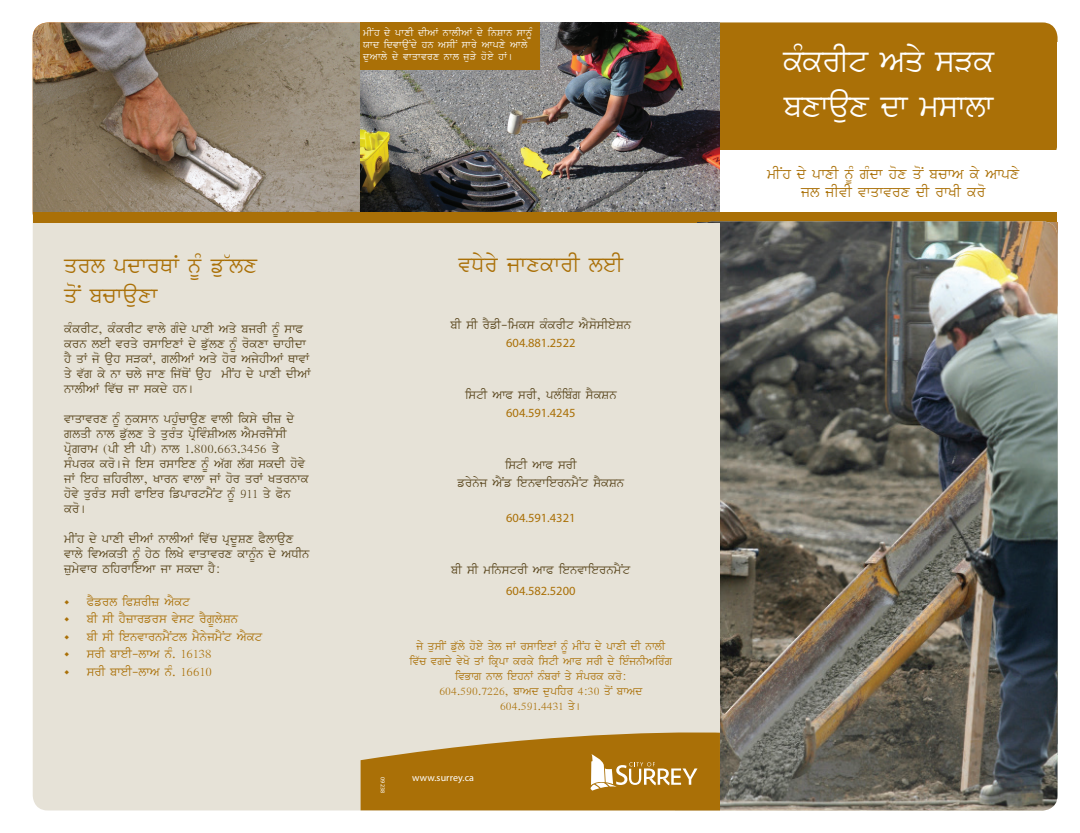
<style>
.page{position:relative;width:1080px;height:833px;background:#fff}
.page>*{position:absolute;margin:0;border:0;box-sizing:border-box;transform-origin:0 0}
.t1{font:32.5px/45px "Anmol Lipi";letter-spacing:-.025em;color:#fff}
.t2{font:22.5px/30px "Anmol Lipi";color:#aa7007}
.t3{font:15px/18px "Anmol Lipi";color:#aa7007;text-align:center}
.t4{font:12.5px/15px "Anmol Lipi";color:#564218}
.t5{font:12.5px "Anmol Lipi";color:#aa7007}
.t6{font:12.5px "Myriad Pro";color:#aa7007}
.t7{font:11.25px/15px "Anmol Lipi";color:#aa7007;text-align:center}
.t8{font:10px/12px "Anmol Lipi";letter-spacing:.025em;color:#fff;text-align:justify}
.t9{font:10px "Myriad Pro";letter-spacing:.01em;color:#fff}
.t10{font:6px "Myriad Pro";letter-spacing:.04em;color:#fff}
</style>
<div class="page">
<div style="left:33px;top:22px;width:1024px;height:788px;background:#e6e2d7;border-radius:15px"></div>
<div style="left:698px;top:22px;width:360px;height:136px;background:#aa7007;border-radius:15px"></div>
<img style="left:33px;top:22px;width:327px;height:190px">
<div style="left:360px;top:150px;width:720px;height:64px;background:#fff"></div>
<img style="left:360px;top:22px;width:360px;height:190px">
<div style="left:33px;top:212px;width:1047px;height:10px;background:#aa7007"></div>
<div style="left:1058px;top:43px;width:22px;height:789px;background:#fff"></div>
<svg style="left:924px;top:810px;width:122px;height:1px"></svg>
<img style="left:709px;top:221px;width:349px;height:589px">
<div style="left:675px;top:222px;width:45px;height:588px;background:#e6e2d7"></div>
<svg style="left:361px;top:732px;width:359px;height:78px;background:#b48329"></svg>
<div style="left:360px;top:22px;width:179px;height:48px;background:#aa7007"></div>
<p class="t8" style="left:363px;top:27px;width:171px">MINH DYPWXI DIAW NWLIAW DYINSWN SWNUM XWD IDVWAUNDYHN ASIN SWRYAWPXYAWLY DUAWLYDYVWQWVRX NWL JUVYHOEYHW[</p>
<h2 class="t2" style="left:64px;top:251px;width:194px">QRL PDWRQW NUM FU~LX<br>QON BCWAUXW</h2>
<p class="t4" style="left:64px;top:322px;width:248px">KMKRIT, KMKRIT VWLYGMDYPWXI AQYBJRI NUM SWP KRN LEI VRQYRSWIEXW DYFU`LX NUM ROKXW CWHIDW HYQW JO AUH SVKW, GLIAW AQYHOR AJYHIAW QWVW QYV`G KYNW CLYJWX IJ`QON AUH MINH DYPWXI DIAW NWLIAW IV`C JW SKDYHN[</p>
<p class="t4" style="left:64px;top:412px;width:249px">VWQWVRX NUM NUKSWN PHUMCWAUX VWLI IKSYCIZ DY GLQI NWL FU`LX QYQURMQ PROIVMSIAL AYMRJYNSI PROGRWM (PI EI PI) NWL 1.800.663.3456 QY SMPRK KRO[JYIES RSWIEX NUM A`G L`G SKDI HOVY JW IEH ZIHRILW, KWRN VWLW JW HOR QRW KQRNWK HOVYQURMQ SRI PWIER IFPWRTMYNT NUM 911 QYPON KRO[</p>
<p class="t4" style="left:64px;top:532px;width:247px">MINH DYPWXI DIAW NWLIAW IV`C PRDUSX PYLWAUX<br>VWLYIVAKQI NUM HYT ILKYVWQWVRX KWNUMN DYADIN<br>ZUMYVWR TIHRWIEAW JW SKDW HY:</p>
<p class="t5" style="left:64px;top:594px;width:127px">• PYFRL IPSRIZ AYKT</p>
<p class="t5" style="left:64px;top:611px;width:175px">• BI SI HYZWRFRS VYST RYGULYSN</p>
<p class="t5" style="left:64px;top:629px;width:199px">• BI SI IENVWRNMYNTL MYNYJMYNT AYKT</p>
<p class="t5" style="left:64px;top:646px;width:149px">• SRI BWEI-LWA NM. 16138</p>
<p class="t5" style="left:64px;top:664px;width:149px">• SRI BWEI-LWA NM. 16610</p>
<h2 class="t2" style="left:458px;top:250px;width:167px">VDYRYJWXKWRI LEI</h2>
<p class="t4" style="left:451px;top:318px;width:182px">BI SI RYFI-IMKS KMKRIT AYSOSIEYSN</p>
<p class="t6" style="left:506px;top:335px;width:71px">604.881.2522</p>
<p class="t4" style="left:465px;top:388px;width:153px">ISTI AWP SRI, PLMIBMG SYKSN</p>
<p class="t6" style="left:506px;top:405px;width:71px">604.591.4245</p>
<p class="t4" style="left:457px;top:457px;width:168px;line-height:17.5px;text-align:center">ISTI AWP SRI<br>FRYNYJ AYNF IENVWIERNMYNT SYKSN</p>
<p class="t6" style="left:506px;top:510px;width:71px">604.591.4321</p>
<p class="t4" style="left:451px;top:563px;width:181px">BI SI MINSTRI AWP IENVWIERNMYNT</p>
<p class="t6" style="left:506px;top:582px;width:71px">604.582.5200</p>
<p class="t7" style="left:410px;top:638px;width:264px">JYQUSIN FU`LYHOEYQYL JW RSWIEXW NUM MINH DYPWXI DI NWLI IV`C VGDYVYKO QW IKRPW KRKYISTI AWP SRI DYIEMJNIAIRMG IVBWG NWL IEHNW NMBRW QYSMPRK KRO:<br>604.590.7226, BWAD DUPIHR 4:30 QON BWAD 604.591.4431 QY[</p>
<p class="t10" style="left:387px;top:776px;width:18px;rotate:90deg">09238</p>
<p class="t9" style="left:412px;top:771px;width:63px">www.surrey.ca</p>
<h1 class="t1" style="left:783px;top:40px;width:213px">KMKRIT AQYSVK<br>BXWAUX DW MSWLW</h1>
<p class="t3" style="left:767px;top:165px;width:262px">MINH DYPWXI NUM GMDW HOX QON BCWA KYAWPXY<br>JL JIVI VWQWVRX DI RWKI KRO</p>
</div>
